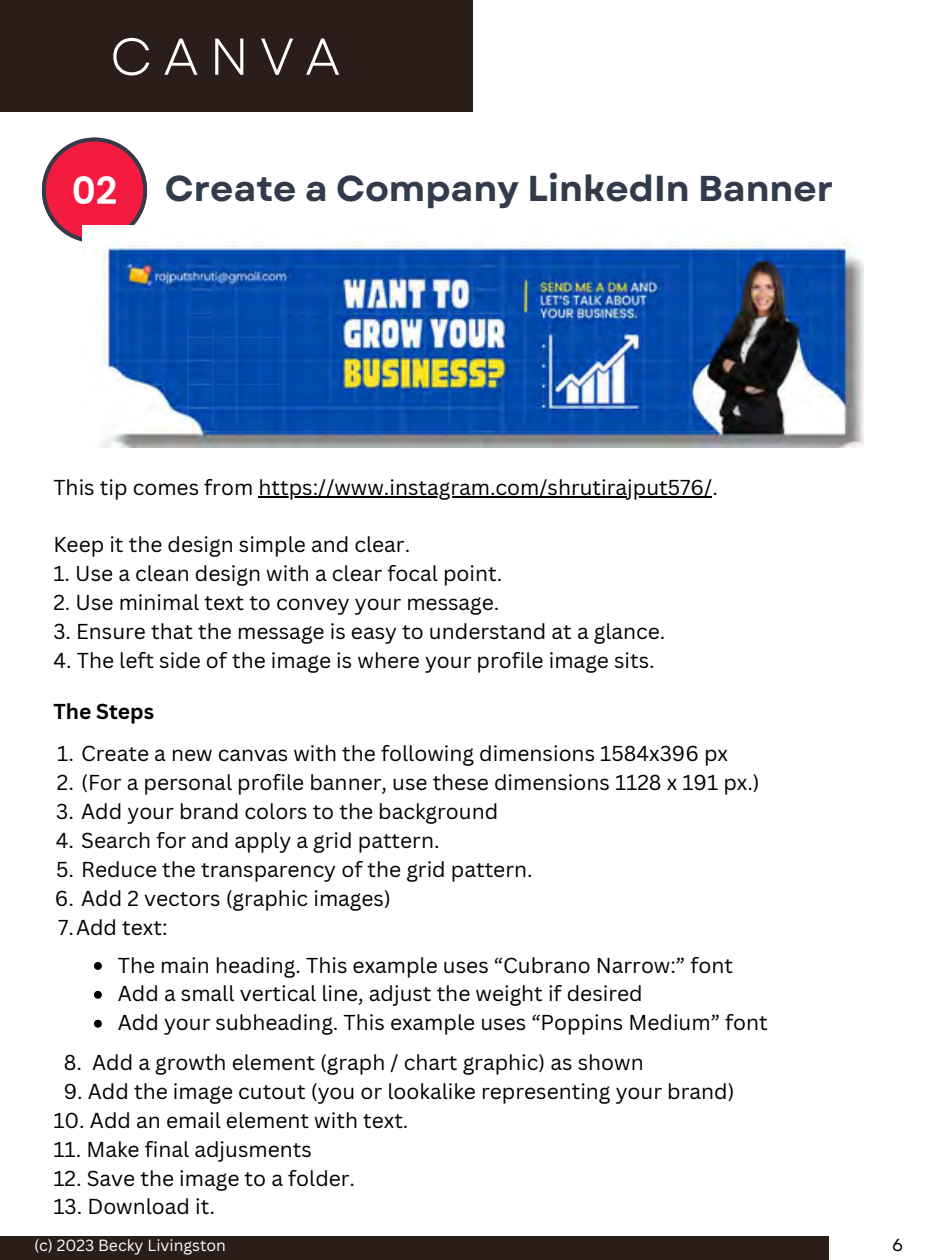
<style>
.page{position:relative;width:945px;height:1260px;background:#fff}
.page>*{position:absolute;margin:0;border:0;box-sizing:border-box;transform-origin:0 0}
.t1{font:51.8px "Garet";letter-spacing:.205em;color:#fff}
.t2{font:600 37.45px "Poppins";color:#fff}
.t3{font:700 35.88px "Garet";color:#323b4c}
.t4{font:21px "Canva Sans";color:#000}
.t5{font:700 21px "Canva Sans";color:#000}
.t6{font:17.5px "Garet";color:#000}
.t7{font:15.75px "Canva Sans";color:#fff}
</style>
<div class="page">
<div style="left:0;top:0;width:472px;height:111px;background:#2b1d1a"></div>
<div style="left:0;top:1237px;width:829px;height:23px;background:#2b1d1a"></div>
<svg style="left:42px;top:138px;width:105px;height:104px"></svg>
<img style="left:82px;top:226px;width:781px;height:222px">
<hr style="left:259px;top:496px;width:453px;height:1px;background:#000">
<svg style="left:94px;top:962px;width:8px;height:8px"></svg>
<svg style="left:94px;top:991px;width:8px;height:8px"></svg>
<svg style="left:94px;top:1020px;width:8px;height:8px"></svg>
<p class="t1" style="left:110px;top:19px;width:232px">CANVA</p>
<p class="t2" style="left:72px;top:164px;width:47px">02</p>
<p class="t3" style="left:165px;top:162px;width:670px">Create a Company LinkedIn Banner</p>
<p class="t4" style="left:53px;top:472px;width:666px">This tip comes from https://www.instagram.com/shrutirajput576/.</p>
<p class="t4" style="left:53px;top:530px;width:358px">Keep it the design simple and clear.</p>
<p class="t4" style="left:53px;top:559px;width:450px">1. Use a clean design with a clear focal point.</p>
<p class="t4" style="left:53px;top:588px;width:448px">2. Use minimal text to convey your message.</p>
<p class="t4" style="left:53px;top:617px;width:614px">3. Ensure that the message is easy to understand at a glance.</p>
<p class="t4" style="left:53px;top:646px;width:603px">4. The left side of the image is where your profile image sits.</p>
<p class="t5" style="left:53px;top:696px;width:102px">The Steps</p>
<p class="t4" style="left:57px;top:739px;width:672px">1. Create a new canvas with the following dimensions 1584x396 px</p>
<p class="t4" style="left:57px;top:768px;width:704px">2. (For a personal profile banner, use these dimensions 1128 x 191 px.)</p>
<p class="t4" style="left:56px;top:797px;width:443px">3. Add your brand colors to the background</p>
<p class="t4" style="left:56px;top:826px;width:385px">4. Search for and apply a grid pattern.</p>
<p class="t4" style="left:56px;top:855px;width:478px">5. Reduce the transparency of the grid pattern.</p>
<p class="t4" style="left:55px;top:883px;width:337px">6. Add 2 vectors (graphic images)</p>
<p class="t4" style="left:58px;top:912px;width:111px">7.Add text:</p>
<p class="t4" style="left:118px;top:950px;width:617px">The main heading. This example uses “Cubrano Narrow:” font</p>
<p class="t4" style="left:118px;top:979px;width:526px">Add a small vertical line, adjust the weight if desired</p>
<p class="t4" style="left:118px;top:1008px;width:651px">Add your subheading. This example uses “Poppins Medium” font</p>
<p class="t4" style="left:64px;top:1048px;width:581px">8. Add a growth element (graph / chart graphic) as shown</p>
<p class="t4" style="left:64px;top:1076px;width:672px">9. Add the image cutout (you or lookalike representing your brand)</p>
<p class="t4" style="left:53px;top:1105px;width:357px">10. Add an email element with text.</p>
<p class="t4" style="left:53px;top:1134px;width:260px">11. Make final adjusments</p>
<p class="t4" style="left:53px;top:1163px;width:303px">12. Save the image to a folder.</p>
<p class="t4" style="left:53px;top:1192px;width:163px">13. Download it.</p>
<p class="t7" style="left:34px;top:1234px;width:193px">(c) 2023 Becky Livingston</p>
<p class="t6" style="left:892px;top:1232px;width:13px">6</p>
</div>
